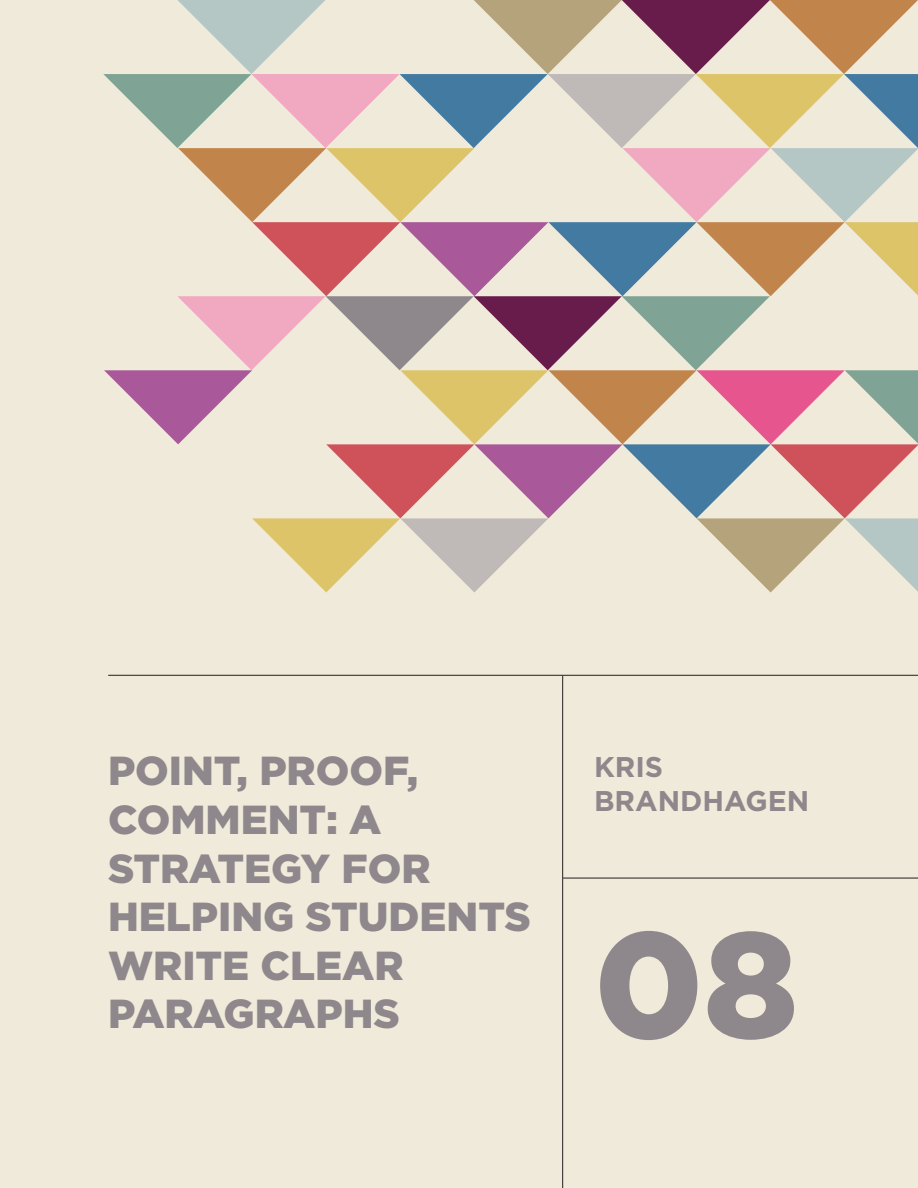
<style>
.page{position:relative;width:918px;height:1188px;background:#f0eada}
.page>*{position:absolute;margin:0;border:0;box-sizing:border-box;transform-origin:0 0}
.t1{font:900 150px "Gotham";color:#8e878c}
.t2{font:900 40.5px/48.6px "Gotham";color:#8e878c}
.t3{font:700 28.5px/34.2px "Gotham";color:#8e878c}
</style>
<div class="page">
<svg style="left:103px;top:0;width:815px;height:592px"></svg>
<hr style="left:108px;top:675px;width:810px;height:1px;background:#231f20">
<hr style="left:563px;top:878px;width:355px;height:1px;background:#231f20">
<hr style="left:562px;top:676px;width:1px;height:512px;background:#231f20">
<p class="t2" style="left:108px;top:749px;width:424px">POINT, PROOF,<br>COMMENT: A<br>STRATEGY FOR<br>HELPING STUDENTS<br>WRITE CLEAR<br>PARAGRAPHS</p>
<p class="t3" style="left:594px;top:751px;width:217px">KRIS<br>BRANDHAGEN</p>
<h1 class="t1" style="left:594px;top:918px;width:205px">08</h1>
</div>
